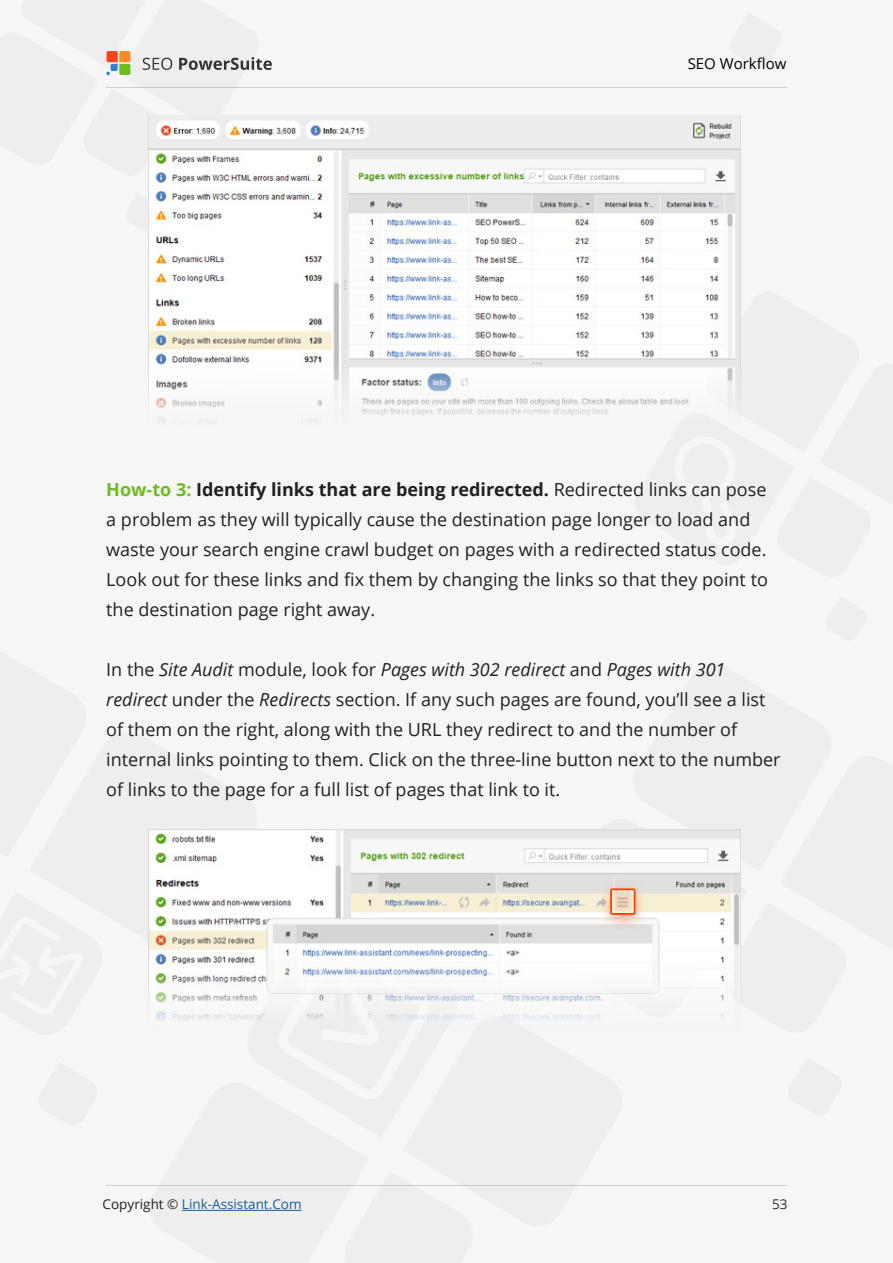
<style>
.page{position:relative;width:893px;height:1263px;background:#f6f6f6}
.page>*{position:absolute;margin:0;border:0;box-sizing:border-box;transform-origin:0 0}
.t1{font:18px/30px "Open Sans";color:#231f20}
.t2{font:15px "Open Sans";color:#000}
.t3{font:13.5px "Open Sans";color:#175d9e}
.t4{font:13.5px "Open Sans";color:#2c2b2b}
.s1{font-weight:700;color:#6fba21}
.s2{font-weight:700}
.s3{font-style:italic}
.s4{color:#231f20}
</style>
<div class="page">
<svg style="left:106px;top:51px;width:166px;height:25px"></svg>
<hr style="left:106px;top:87px;width:681px;height:1px;background:#333">
<hr style="left:106px;top:1185px;width:681px;height:1px;background:#333">
<hr style="left:182px;top:1210px;width:120px;height:1px;background:#175d9e">
<img style="left:148px;top:115px;width:592px;height:307px">
<img style="left:148px;top:829px;width:592px;height:192px">
<p class="t2" style="left:688px;top:54px;width:100px">SEO Workflow</p>
<p class="t1" style="left:106px;top:474px;width:663px"><span class="s1">How-to 3:</span> <span class="s2">Identify links that are being redirected.</span> Redirected links can pose a problem as they will typically cause the destination page longer to load and waste your search engine crawl budget on pages with a redirected status code.<br>Look out for these links and fix them by changing the links so that they point to the destination page right away.</p>
<p class="t1" style="left:106px;top:654px;width:676px">In the <span class="s3">Site Audit</span> module, look for <span class="s3">Pages with 302 redirect</span> and <span class="s3">Pages with 301 redirect</span> under the <span class="s3">Redirects</span> section. If any such pages are found, you’ll see a list of them on the right, along with the URL they redirect to and the number of internal links pointing to them. Click on the three-line button next to the number of links to the page for a full list of pages that link to it.</p>
<p class="t3" style="left:103px;top:1195px;width:200px"><span class="s4">Copyright ©</span> Link-Assistant.Com</p>
<p class="t4" style="left:772px;top:1195px;width:17px">53</p>
</div>
